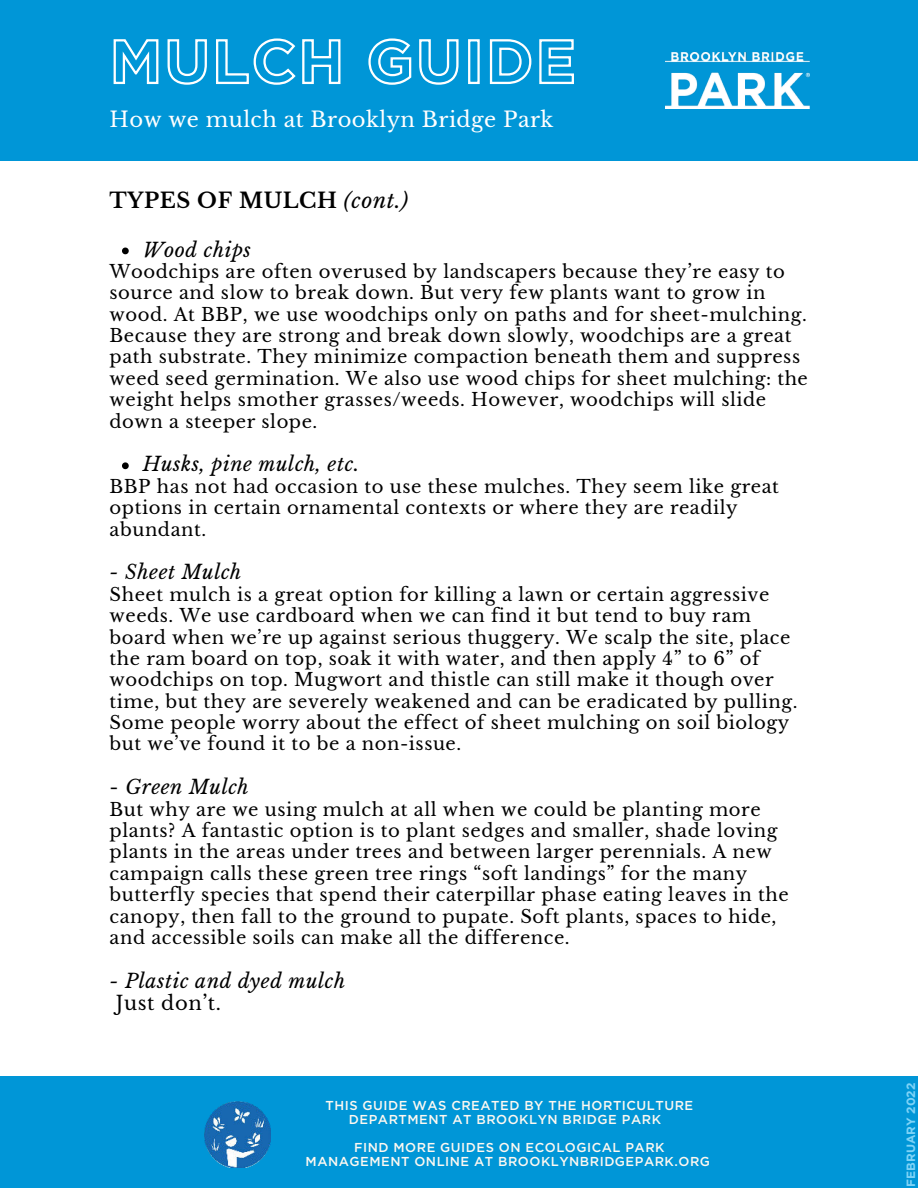
<style>
.page{position:relative;width:918px;height:1188px;background:#fff}
.page>*{position:absolute;margin:0;border:0;box-sizing:border-box;transform-origin:0 0}
.t1{font:21px "Libre Baskerville";letter-spacing:.02em;color:#fff}
.t2{font:700 21px "Libre Baskerville";letter-spacing:.03em;color:#000}
.t3{font:italic 19.5px "Libre Baskerville";letter-spacing:.03em;color:#000}
.t4{font:19.5px "Libre Baskerville";letter-spacing:.03em;color:#000}
.t5{font:18px/21.3px "Libre Baskerville";letter-spacing:.03em;color:#000}
.t6{font:500 12.9px/14px "Gotham";letter-spacing:.04em;color:#fdf8f1}
.t7{font:700 12px "Gotham";color:#7ed3f7}
.s1{font-weight:400;font-style:italic}
.s2{font-style:normal}
</style>
<div class="page">
<div style="left:0;top:0;width:918px;height:161px;background:#0096d7"></div>
<img style="left:666px;top:52px;width:144px;height:56px">
<svg style="left:113px;top:38px;width:461px;height:47px"></svg>
<div style="left:0;top:1077px;width:918px;height:111px;background:#0096d7"></div>
<img style="left:205px;top:1101px;width:66px;height:67px">
<svg style="left:122px;top:248px;width:7px;height:6px"></svg>
<svg style="left:122px;top:462px;width:7px;height:7px"></svg>
<p class="t1" style="left:110px;top:106px;width:446px">How we mulch at Brooklyn Bridge Park</p>
<p class="t2" style="left:110px;top:188px;width:300px">TYPES OF MULCH <span class="s1">(cont.)</span></p>
<p class="t3" style="left:143px;top:238px;width:110px">Wood chips</p>
<p class="t5" style="left:110px;top:261px;width:700px">Woodchips are often overused by landscapers because they’re easy to source and slow to break down. But very few plants want to grow in wood. At BBP, we use woodchips only on paths and for sheet-mulching.<br>Because they are strong and break down slowly, woodchips are a great path substrate. They minimize compaction beneath them and suppress weed seed germination. We also use wood chips for sheet mulching: the weight helps smother grasses/weeds. However, woodchips will slide down a steeper slope.</p>
<p class="t3" style="left:143px;top:453px;width:218px">Husks, pine mulch, etc.</p>
<p class="t5" style="left:110px;top:476px;width:671px">BBP has not had occasion to use these mulches. They seem like great options in certain ornamental contexts or where they are readily abundant.</p>
<p class="t3" style="left:110px;top:561px;width:133px">- Sheet Mulch</p>
<p class="t5" style="left:110px;top:584px;width:690px">Sheet mulch is a great option for killing a lawn or certain aggressive weeds. We use cardboard when we can find it but tend to buy ram board when we’re up against serious thuggery. We scalp the site, place the ram board on top, soak it with water, and then apply 4” to 6” of woodchips on top. Mugwort and thistle can still make it though over time, but they are severely weakened and can be eradicated by pulling.<br>Some people worry about the effect of sheet mulching on soil biology but we’ve found it to be a non-issue.</p>
<p class="t3" style="left:110px;top:775px;width:141px"><span class="s2">-</span> Green Mulch</p>
<p class="t5" style="left:110px;top:799px;width:681px">But why are we using mulch at all when we could be planting more plants? A fantastic option is to plant sedges and smaller, shade loving plants in the areas under trees and between larger perennials. A new campaign calls these green tree rings “soft landings” for the many butterfly species that spend their caterpillar phase eating leaves in the canopy, then fall to the ground to pupate. Soft plants, spaces to hide, and accessible soils can make all the difference.</p>
<p class="t3" style="left:110px;top:969px;width:237px">- Plastic and dyed mulch</p>
<p class="t4" style="left:116px;top:991px;width:107px">Just don’t.</p>
<p class="t6" style="left:349px;top:1099px;width:346px;text-indent:-23px">THIS GUIDE WAS CREATED BY THE HORTICULTURE<br>DEPARTMENT AT BROOKLYN BRIDGE PARK</p>
<p class="t6" style="left:306px;top:1141px;width:406px;text-align:center">FIND MORE GUIDES ON ECOLOGICAL PARK<br>MANAGEMENT ONLINE AT BROOKLYNBRIDGEPARK.ORG</p>
<p class="t7" style="left:903px;top:1187px;width:105px;rotate:-90deg">FEBRUARY 2022</p>
</div>
